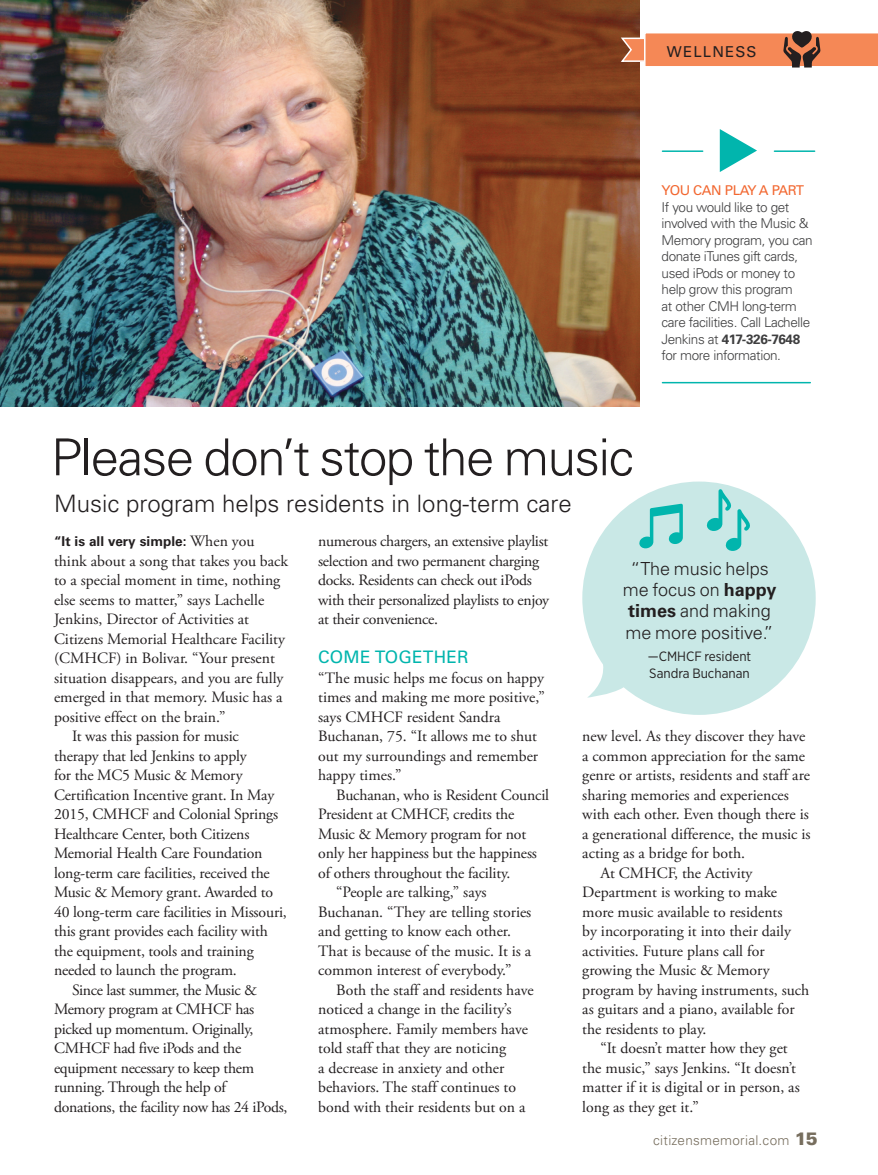
<style>
.page{position:relative;width:878px;height:1175px;background:#fff}
.page>*{position:absolute;margin:0;border:0;box-sizing:border-box;transform-origin:0 0}
._1_head_2015{font:300 51px "Univers LT Std";letter-spacing:-.03em;color:#231f20}
._1_subhead_2015{font:300 24px "Univers LT Std";color:#231f20}
.blurb_1_2016{font:300 18px/21px "Univers LT Std";color:#231f20;text-align:center}
._1_breaker_2016{font:17.25px "Univers LT Std";letter-spacing:.015em;color:#01b5ad}
._1_BODY_2016{font:15.75px/19.5px "Adobe Garamond Pro";letter-spacing:-.01em;color:#231f20}
._1_body-1st_Paragrap{font:15.75px/19.5px "Adobe Garamond Pro";color:#231f20}
._1_body_no__indent_2{font:15.75px/19.5px "Adobe Garamond Pro";color:#231f20}
.t1{font:15px "Univers LT Std";letter-spacing:.075em;color:#231f20}
.CTA_2016{font:300 13.5px/16.5px "Univers LT Std";letter-spacing:-.03em;color:#3e3e3f}
.blurb_1_2015{font:13.5px/16.5px "Gotham Narrow";color:#231f20}
._1_body-1st_Paragrap-2{font:700 13.5px "Univers LT Std";letter-spacing:.005em;color:#231f20}
.t2{font:300 13.5px "Univers LT Std";letter-spacing:.02em;color:#776e5e}
.s1{font-weight:400;color:#f26730}
.s2{font-weight:700}
.s3{font-family:"Adobe Garamond Pro";font-weight:400;font-size:15.75px}
.s4{font-weight:900;font-size:18px}
</style>
<div class="page">
<img style="left:0;top:0;width:639px;height:406px">
<hr style="left:662px;top:150px;width:40px;height:2px;background:#01b5ad">
<hr style="left:774px;top:150px;width:40px;height:2px;background:#01b5ad">
<hr style="left:662px;top:382px;width:148px;height:1px;background:#01b5ad">
<svg style="left:582px;top:481px;width:233px;height:234px;fill:#c9e8e6"></svg>
<svg style="left:619px;top:31px;width:259px;height:37px;background:#e18b64"></svg>
<svg style="left:719px;top:129px;width:38px;height:43px"></svg>
<svg style="left:706px;top:489px;width:44px;height:62px;background:#96dbd7"></svg>
<svg style="left:639px;top:503px;width:43px;height:45px;background:#84d6d2"></svg>
<p class="t1" style="left:667px;top:42px;width:91px">WELLNESS</p>
<p class="CTA_2016" style="left:661px;top:182px;width:153px"><span class="s1">YOU CAN PLAY A PART<br></span>If you would like to get involved with the Music &amp;<br>Memory program, you can donate iTunes gift cards, used iPods or money to help grow this program<br>at other CMH long-term care facilities. Call Lachelle<br>Jenkins at <span class="s2">417-326-7648 </span>for more information.</p>
<p class="_1_head_2015" style="left:51px;top:426px;width:584px">Please don’t stop the music</p>
<p class="_1_subhead_2015" style="left:54px;top:489px;width:519px">Music program helps residents in long-term care</p>
<p class="_1_BODY_2016" style="left:318px;top:532px;width:232px">numerous chargers, an extensive playlist selection and two permanent charging docks. Residents can check out iPods with their personalized playlists to enjoy at their convenience.</p>
<p class="_1_breaker_2016" style="left:318px;top:647px;width:152px">COME TOGETHER</p>
<p class="_1_body_no__indent_2" style="left:318px;top:668px;width:228px">“The music helps me focus on happy times and making me more positive,” says CMHCF resident Sandra<br>Buchanan, 75. “It allows me to shut out my surroundings and remember happy times.”</p>
<p class="_1_BODY_2016" style="left:318px;top:785px;width:232px;text-indent:18px">Buchanan, who is Resident Council President at CMHCF, credits the Music &amp; Memory program for not only her happiness but the happiness of others throughout the facility.</p>
<p class="_1_BODY_2016" style="left:318px;top:883px;width:215px;text-indent:18px">“People are talking,” says<br>Buchanan. “They are telling stories and getting to know each other.<br>That is because of the music. It is a common interest of everybody.”</p>
<p class="_1_BODY_2016" style="left:318px;top:980px;width:217px;text-indent:18px">Both the staff and residents have noticed a change in the facility’s atmosphere. Family members have told staff that they are noticing<br>a decrease in anxiety and other behaviors. The staff continues to bond with their residents but on a</p>
<p class="_1_body-1st_Paragrap-2" style="left:54px;top:533px;width:202px">“It is all very simple: <span class="s3">When you</span></p>
<p class="_1_body-1st_Paragrap" style="left:54px;top:551px;width:235px">think about a song that takes you back to a special moment in time, nothing else seems to matter,” says Lachelle Jenkins, Director of Activities at Citizens Memorial Healthcare Facility (CMHCF) in Bolivar. “Your present situation disappears, and you are fully emerged in that memory. Music has a positive effect on the brain.”</p>
<p class="_1_BODY_2016" style="left:54px;top:727px;width:234px;text-indent:18px">It was this passion for music therapy that led Jenkins to apply<br>for the MC5 Music &amp; Memory Certification Incentive grant. In May 2015, CMHCF and Colonial Springs Healthcare Center, both Citizens Memorial Health Care Foundation long-term care facilities, received the Music &amp; Memory grant. Awarded to 40 long-term care facilities in Missouri, this grant provides each facility with the equipment, tools and training needed to launch the program.</p>
<p class="_1_BODY_2016" style="left:54px;top:980px;width:235px;text-indent:18px">Since last summer, the Music &amp;<br>Memory program at CMHCF has picked up momentum. Originally,<br>CMHCF had five iPods and the equipment necessary to keep them running. Through the help of donations, the facility now has 24 iPods,</p>
<p class="blurb_1_2016" style="left:622px;top:558px;width:155px">“The music helps me focus on <span class="s2">happy times</span> and making me more positive.”</p>
<p class="blurb_1_2015" style="left:647px;top:647px;width:105px">—CMHCF resident<br>Sandra Buchanan</p>
<p class="_1_BODY_2016" style="left:582px;top:727px;width:230px">new level. As they discover they have a common appreciation for the same genre or artists, residents and staff are sharing memories and experiences with each other. Even though there is a generational difference, the music is acting as a bridge for both.</p>
<p class="_1_BODY_2016" style="left:582px;top:863px;width:228px;text-indent:18px">At CMHCF, the Activity<br>Department is working to make more music available to residents<br>by incorporating it into their daily activities. Future plans call for growing the Music &amp; Memory program by having instruments, such as guitars and a piano, available for the residents to play.</p>
<p class="_1_BODY_2016" style="left:582px;top:1039px;width:219px;text-indent:18px">“It doesn’t matter how they get the music,” says Jenkins. “It doesn’t matter if it is digital or in person, as long as they get it.”</p>
<p class="t2" style="left:653px;top:1132px;width:166px">citizensmemorial.com <span class="s4">15</span></p>
</div>
